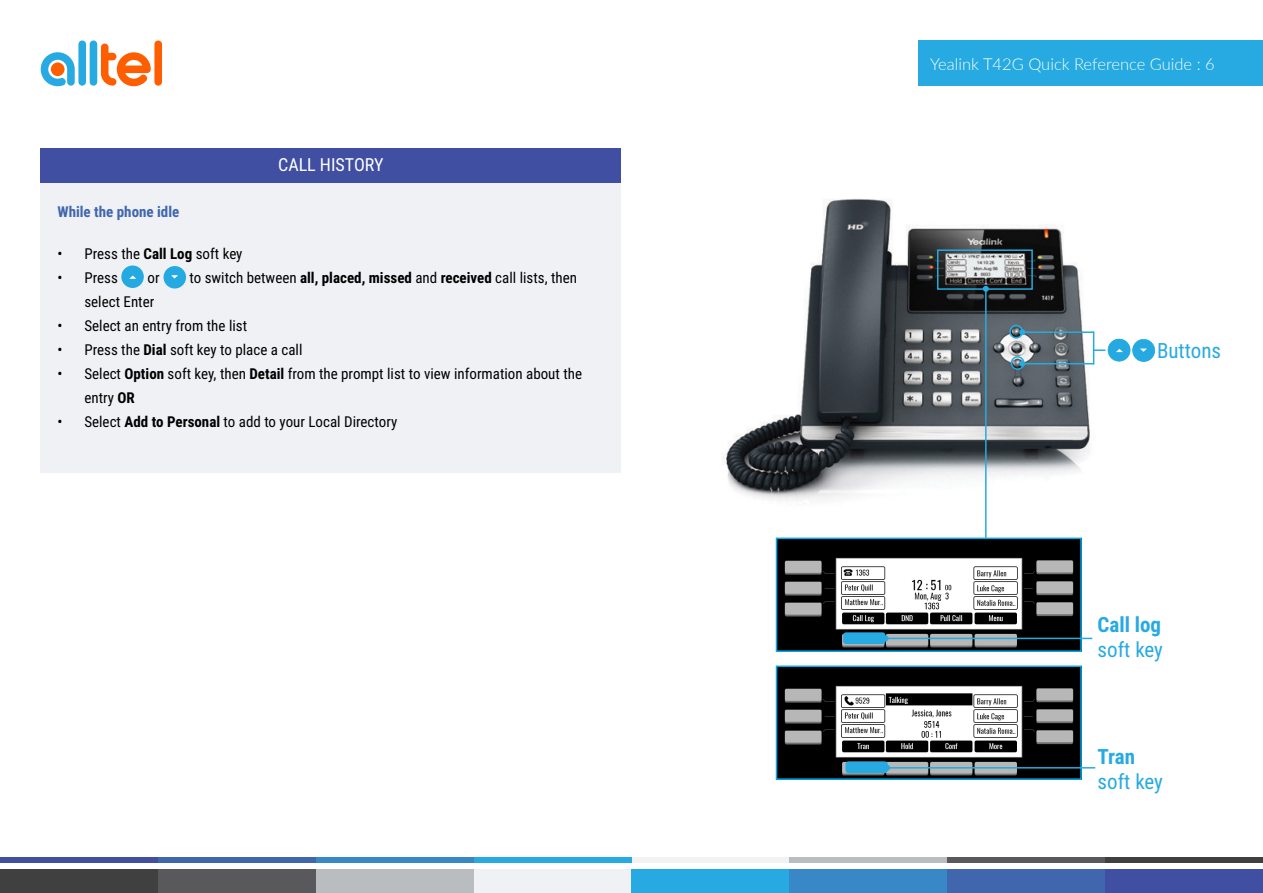
<style>
.page{position:relative;width:1263px;height:893px;background:#fff}
.page>*{position:absolute;margin:0;border:0;box-sizing:border-box;transform-origin:0 0}
.t1{font:21px "Roboto Condensed";color:#27aae1}
.t2{font:700 21px "Roboto Condensed";color:#27aae1}
.t3{font:18px "Roboto Condensed";color:#fff}
.t4{font:300 16.5px "Lato";color:#f2ffff}
.t5{font:15px/24px "Roboto Condensed";color:#000}
.t6{font:700 15px "Roboto Condensed";color:#4066ad}
.s1{font-weight:700}
</style>
<div class="page">
<div style="left:154px;top:41px;width:8px;height:45px;background:#ff5e00;border-radius:4px"></div>
<div style="left:90px;top:41px;width:7px;height:45px;background:#27aae1;border-radius:4px"></div>
<div style="left:78px;top:41px;width:8px;height:45px;background:#27aae1;border-radius:4px"></div>
<svg style="left:41px;top:52px;width:34px;height:34px"></svg>
<svg style="left:101px;top:44px;width:50px;height:42px"></svg>
<div style="left:0;top:869px;width:158px;height:24px;background:#404040"></div>
<div style="left:158px;top:869px;width:158px;height:24px;background:#59595c"></div>
<div style="left:316px;top:869px;width:158px;height:24px;background:#babdbf"></div>
<div style="left:474px;top:869px;width:157px;height:24px;background:#eff1f4"></div>
<div style="left:1105px;top:869px;width:158px;height:24px;background:#404fa1"></div>
<div style="left:947px;top:869px;width:158px;height:24px;background:#4066ad"></div>
<div style="left:789px;top:869px;width:158px;height:24px;background:#3887c7"></div>
<div style="left:631px;top:869px;width:158px;height:24px;background:#27aae1"></div>
<div style="left:1105px;top:857px;width:158px;height:6px;background:#404040"></div>
<div style="left:947px;top:857px;width:158px;height:6px;background:#59595c"></div>
<div style="left:789px;top:857px;width:158px;height:6px;background:#babdbf"></div>
<div style="left:631px;top:857px;width:158px;height:6px;background:#f2f2f2"></div>
<div style="left:0;top:857px;width:158px;height:6px;background:#404fa1"></div>
<div style="left:158px;top:857px;width:158px;height:6px;background:#4066ad"></div>
<div style="left:316px;top:857px;width:158px;height:6px;background:#3887c7"></div>
<div style="left:474px;top:857px;width:157px;height:6px;background:#27aae1"></div>
<div style="left:816px;top:40px;width:447px;height:46px;background:#27aae1"></div>
<img style="left:723px;top:198px;width:372px;height:349px">
<div style="left:345px;top:31px;width:573px;height:68px;background:#fff"></div>
<div style="left:40px;top:148px;width:581px;height:35px;background:#404fa1"></div>
<div style="left:40px;top:183px;width:581px;height:289px;background:#eff1f4"></div>
<div style="left:121px;top:265px;width:23px;height:23px;background:#24aae1;border-radius:50%"></div>
<svg style="left:129px;top:275px;width:7px;height:4px"></svg>
<div style="left:164px;top:266px;width:22px;height:23px;background:#24aae1;border-radius:50%"></div>
<svg style="left:171px;top:275px;width:7px;height:4px"></svg>
<img style="left:779px;top:668px;width:300px;height:109px">
<div style="left:776px;top:665px;width:306px;height:115px;border:2px solid #00aeef"></div>
<img style="left:779px;top:541px;width:300px;height:108px">
<div style="left:776px;top:538px;width:306px;height:114px;border:2px solid #00aeef"></div>
<div style="left:937px;top:249px;width:96px;height:41px;border:2px solid #27aae1"></div>
<hr style="left:985px;top:289px;width:1px;height:249px;background:#27aae1">
<svg style="left:983px;top:286px;width:6px;height:6px"></svg>
<hr style="left:885px;top:638px;width:207px;height:1px;background:#27aae1">
<svg style="left:885px;top:635px;width:3px;height:6px"></svg>
<div style="left:845px;top:761px;width:43px;height:12px;background:#27aae1;border-radius:3px"></div>
<div style="left:843px;top:632px;width:42px;height:12px;background:#27aae1;border-radius:3px"></div>
<hr style="left:887px;top:767px;width:208px;height:1px;background:#27aae1">
<div style="left:1009px;top:325px;width:14px;height:14px;border:2px solid #27aae1;border-radius:50%"></div>
<div style="left:1011px;top:356px;width:13px;height:14px;border:2px solid #27aae1;border-radius:50%"></div>
<hr style="left:1022px;top:331px;width:72px;height:2px;background:#27aae1">
<svg style="left:1019px;top:329px;width:6px;height:6px"></svg>
<hr style="left:1022px;top:363px;width:72px;height:1px;background:#27aae1">
<svg style="left:1019px;top:361px;width:6px;height:6px"></svg>
<hr style="left:1093px;top:331px;width:1px;height:33px;background:#27aae1">
<svg style="left:1094px;top:339px;width:61px;height:22px"></svg>
<p class="t3" style="left:278px;top:152px;width:107px">CALL HISTORY</p>
<p class="t6" style="left:57px;top:201px;width:123px">While the phone idle</p>
<p class="t5" style="left:57px;top:241px;width:187px">• Press the <span class="s1">Call Log</span> soft key</p>
<p class="t5" style="left:57px;top:265px;width:62px">• Press</p>
<p class="t5" style="left:148px;top:265px;width:14px">or</p>
<p class="t5" style="left:189px;top:265px;width:389px">to switch between <span class="s1">all, placed, missed</span> and <span class="s1">received</span> call lists, then</p>
<p class="t5" style="left:84px;top:289px;width:71px">select Enter</p>
<p class="t5" style="left:57px;top:313px;width:191px">• Select an entry from the list</p>
<p class="t5" style="left:57px;top:337px;width:247px">• Press the <span class="s1">Dial</span> soft key to place a call</p>
<p class="t5" style="left:84px;top:361px;width:499px;text-indent:-27px">• Select <span class="s1">Option</span> soft key, then <span class="s1">Detail</span> from the prompt list to view information about the entry <span class="s1">OR</span></p>
<p class="t5" style="left:57px;top:409px;width:341px">• Select <span class="s1">Add to Personal</span> to add to your Local Directory</p>
<p class="t4" style="left:930px;top:53px;width:286px">Yealink T42G Quick Reference Guide : 6</p>
<h1 class="t1" style="left:1157px;top:336px;width:66px">Buttons</h1>
<h1 class="t2" style="left:1097px;top:609px;width:65px">Call log</h1>
<h1 class="t1" style="left:1097px;top:635px;width:67px">soft key</h1>
<h1 class="t2" style="left:1097px;top:741px;width:39px">Tran</h1>
<h1 class="t1" style="left:1097px;top:767px;width:67px">soft key</h1>
</div>
